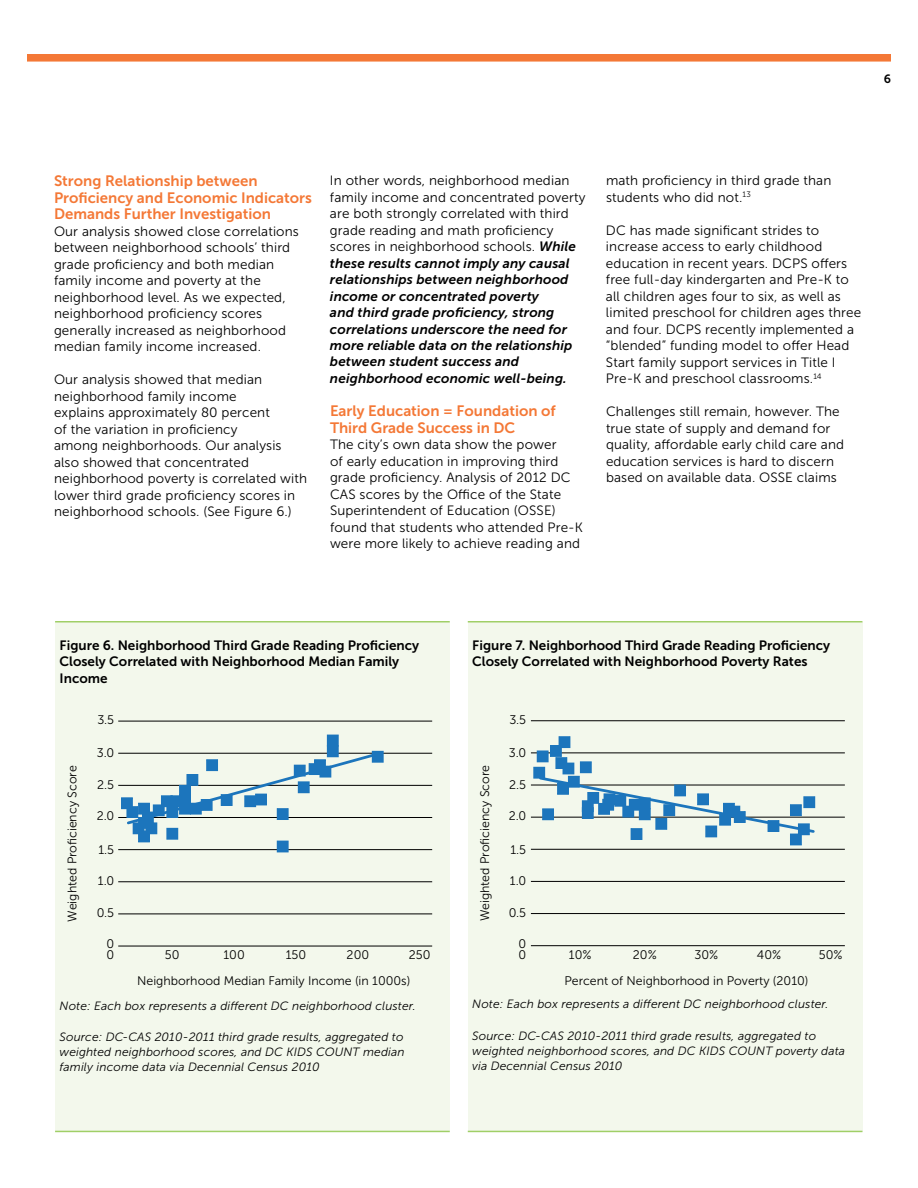
<style>
.page{position:relative;width:918px;height:1188px;background:#fff}
.page>*{position:absolute;margin:0;border:0;box-sizing:border-box;transform-origin:0 0}
.t1{font:15px/16.5px "Museo Sans 700";color:#f47836}
.t2{font:13.5px/16.5px "Museo Sans 300";letter-spacing:.01em;color:#000}
.t3{font:italic 13.5px/16.5px "Museo Sans 700";letter-spacing:.01em;color:#000}
.t4{font:13.5px/16.5px "Museo Sans 700";color:#000}
.t5{font:12.45px/11.2px "Museo Sans 300";color:#000}
.t6{font:italic 12px/15px "Museo Sans 300";letter-spacing:.01em;color:#000;text-align:justify}
.t7{font:12px "Museo Sans 700";color:#000}
.s1{font-family:"Museo Sans 700";font-style:italic}
</style>
<div class="page">
<svg style="left:27px;top:54px;width:864px;height:8px"></svg>
<div style="left:55px;top:622px;width:395px;height:509px;background:#f3f8ec"></div>
<hr style="left:55px;top:621px;width:395px;height:1px;background:#a0cf67">
<hr style="left:55px;top:1131px;width:395px;height:1px;background:#a0cf67">
<div style="left:468px;top:622px;width:394px;height:509px;background:#f3f8ec"></div>
<hr style="left:468px;top:621px;width:394px;height:1px;background:#a0cf67">
<hr style="left:468px;top:1131px;width:394px;height:1px;background:#a0cf67">
<hr style="left:118px;top:721px;width:314px;height:1px;background:#000">
<hr style="left:118px;top:753px;width:314px;height:1px;background:#000">
<hr style="left:118px;top:785px;width:314px;height:1px;background:#000">
<hr style="left:118px;top:817px;width:314px;height:1px;background:#000">
<hr style="left:118px;top:849px;width:314px;height:1px;background:#000">
<hr style="left:118px;top:881px;width:314px;height:1px;background:#000">
<hr style="left:118px;top:914px;width:314px;height:1px;background:#000">
<hr style="left:118px;top:946px;width:314px;height:1px;background:#000">
<div style="left:122px;top:798px;width:10px;height:11px;background:#1c75bc"></div>
<div style="left:121px;top:797px;width:12px;height:12px;border:1px solid #1c75bc"></div>
<div style="left:139px;top:818px;width:10px;height:10px;background:#1c75bc"></div>
<div style="left:138px;top:817px;width:12px;height:12px;border:1px solid #1c75bc"></div>
<div style="left:133px;top:823px;width:11px;height:11px;background:#1c75bc"></div>
<div style="left:139px;top:831px;width:10px;height:11px;background:#1c75bc"></div>
<div style="left:138px;top:831px;width:12px;height:11px;border:1px solid #1c75bc"></div>
<div style="left:146px;top:823px;width:11px;height:11px;background:#1c75bc"></div>
<div style="left:167px;top:828px;width:11px;height:11px;background:#1c75bc"></div>
<div style="left:167px;top:828px;width:11px;height:12px;border:1px solid #1c75bc"></div>
<div style="left:327px;top:746px;width:11px;height:11px;background:#1c75bc"></div>
<div style="left:327px;top:746px;width:12px;height:11px;border:1px solid #1c75bc"></div>
<div style="left:327px;top:735px;width:11px;height:11px;background:#1c75bc"></div>
<div style="left:327px;top:735px;width:12px;height:11px;border:1px solid #1c75bc"></div>
<div style="left:372px;top:751px;width:12px;height:12px;border:1px solid #1c75bc"></div>
<div style="left:277px;top:841px;width:11px;height:11px;background:#1c75bc"></div>
<svg style="left:125px;top:750px;width:258px;height:76px"></svg>
<hr style="left:531px;top:720px;width:314px;height:1px;background:#000">
<hr style="left:531px;top:753px;width:314px;height:1px;background:#000">
<hr style="left:531px;top:785px;width:314px;height:1px;background:#000">
<hr style="left:531px;top:817px;width:314px;height:1px;background:#000">
<hr style="left:531px;top:849px;width:314px;height:1px;background:#000">
<hr style="left:531px;top:881px;width:314px;height:1px;background:#000">
<hr style="left:531px;top:913px;width:314px;height:1px;background:#000">
<hr style="left:531px;top:945px;width:314px;height:1px;background:#000">
<div style="left:534px;top:767px;width:11px;height:11px;background:#1c75bc"></div>
<div style="left:533px;top:767px;width:12px;height:11px;border:1px solid #1c75bc"></div>
<div style="left:537px;top:751px;width:11px;height:11px;background:#1c75bc"></div>
<div style="left:551px;top:746px;width:10px;height:10px;background:#1c75bc"></div>
<div style="left:550px;top:745px;width:12px;height:12px;border:1px solid #1c75bc"></div>
<div style="left:559px;top:737px;width:11px;height:11px;background:#1c75bc"></div>
<div style="left:559px;top:736px;width:11px;height:12px;border:1px solid #1c75bc"></div>
<div style="left:556px;top:758px;width:11px;height:11px;background:#1c75bc"></div>
<div style="left:556px;top:757px;width:11px;height:12px;border:1px solid #1c75bc"></div>
<div style="left:563px;top:763px;width:11px;height:11px;background:#1c75bc"></div>
<div style="left:580px;top:762px;width:11px;height:11px;background:#1c75bc"></div>
<div style="left:580px;top:762px;width:12px;height:11px;border:1px solid #1c75bc"></div>
<div style="left:631px;top:829px;width:11px;height:10px;background:#1c75bc"></div>
<div style="left:631px;top:828px;width:11px;height:12px;border:1px solid #1c75bc"></div>
<div style="left:705px;top:826px;width:12px;height:11px;border:1px solid #1c75bc"></div>
<div style="left:790px;top:834px;width:11px;height:11px;background:#1c75bc"></div>
<div style="left:790px;top:834px;width:12px;height:11px;border:1px solid #1c75bc"></div>
<svg style="left:537px;top:775px;width:280px;height:60px"></svg>
<p class="t7" style="left:884px;top:72px;width:9px">6</p>
<p class="t1" style="left:54px;top:173px;width:259px">Strong Relationship between<br>Proficiency and Economic Indicators<br>Demands Further Investigation</p>
<p class="t2" style="left:54px;top:223px;width:246px">Our analysis showed close correlations between neighborhood schools’ third grade proficiency and both median family income and poverty at the neighborhood level. As we expected, neighborhood proficiency scores generally increased as neighborhood median family income increased.</p>
<p class="t2" style="left:54px;top:371px;width:255px">Our analysis showed that median neighborhood family income<br>explains approximately 80 percent<br>of the variation in proficiency<br>among neighborhoods. Our analysis also showed that concentrated neighborhood poverty is correlated with lower third grade proficiency scores in neighborhood schools. (See Figure 6.)</p>
<p class="t2" style="left:330px;top:172px;width:257px">In other words, neighborhood median family income and concentrated poverty are both strongly correlated with third grade reading and math proficiency scores in neighborhood schools. <span class="s1">While</span></p>
<p class="t3" style="left:330px;top:255px;width:244px">these results cannot imply any causal relationships between neighborhood income or concentrated poverty<br>and third grade proficiency, strong correlations underscore the need for more reliable data on the relationship between student success and neighborhood economic well-being.</p>
<p class="t1" style="left:330px;top:403px;width:227px">Early Education = Foundation of<br>Third Grade Success in DC</p>
<p class="t2" style="left:330px;top:436px;width:254px">The city’s own data show the power<br>of early education in improving third grade proficiency. Analysis of 2012 DC CAS scores by the Office of the State Superintendent of Education (OSSE) found that students who attended Pre-K were more likely to achieve reading and</p>
<p class="t2" style="left:606px;top:172px;width:227px">math proficiency in third grade than students who did not.<sup>13</sup></p>
<p class="t2" style="left:606px;top:222px;width:257px">DC has made significant strides to increase access to early childhood education in recent years. DCPS offers free full-day kindergarten and Pre-K to all children ages four to six, as well as limited preschool for children ages three and four. DCPS recently implemented a “blended” funding model to offer Head Start family support services in Title I Pre-K and preschool classrooms.<sup>14</sup></p>
<p class="t2" style="left:606px;top:403px;width:240px">Challenges still remain, however. The true state of supply and demand for quality, affordable early child care and education services is hard to discern based on available data. OSSE claims</p>
<p class="t4" style="left:60px;top:637px;width:361px">Figure 6. Neighborhood Third Grade Reading Proficiency<br>Closely Correlated with Neighborhood Median Family<br>Income</p>
<p class="t5" style="left:67px;top:922px;width:158px;rotate:-90deg">Weighted Proficiency Score</p>
<p class="t5" style="left:97px;top:714px;width:18px">3.5</p>
<p class="t5" style="left:97px;top:747px;width:19px">3.0</p>
<p class="t5" style="left:97px;top:779px;width:19px">2.5</p>
<p class="t5" style="left:97px;top:810px;width:19px">2.0</p>
<p class="t5" style="left:98px;top:844px;width:17px">1.5</p>
<p class="t5" style="left:98px;top:875px;width:18px">1.0</p>
<p class="t5" style="left:97px;top:908px;width:19px">0.5</p>
<p class="t5" style="left:106px;top:938px;width:9px">0<br>0</p>
<p class="t5" style="left:165px;top:950px;width:16px">50</p>
<p class="t5" style="left:223px;top:950px;width:23px">100</p>
<p class="t5" style="left:286px;top:950px;width:22px">150</p>
<p class="t5" style="left:347px;top:950px;width:24px">200</p>
<p class="t5" style="left:409px;top:950px;width:23px">250</p>
<p class="t5" style="left:137px;top:975px;width:275px">Neighborhood Median Family Income (in 1000s)</p>
<p class="t6" style="left:60px;top:998px;width:358px">Note: Each box represents a different DC neighborhood cluster.</p>
<p class="t6" style="left:60px;top:1030px;width:347px">Source: DC-CAS 2010-2011 third grade results, aggregated to weighted neighborhood scores, and DC KIDS COUNT median family income data via Decennial Census 2010</p>
<p class="t4" style="left:472px;top:637px;width:360px">Figure 7. Neighborhood Third Grade Reading Proficiency<br>Closely Correlated with Neighborhood Poverty Rates</p>
<p class="t5" style="left:479px;top:921px;width:158px;rotate:-90deg">Weighted Proficiency Score</p>
<p class="t5" style="left:509px;top:714px;width:18px">3.5</p>
<p class="t5" style="left:509px;top:747px;width:19px">3.0</p>
<p class="t5" style="left:509px;top:779px;width:19px">2.5</p>
<p class="t5" style="left:509px;top:810px;width:19px">2.0</p>
<p class="t5" style="left:510px;top:844px;width:17px">1.5</p>
<p class="t5" style="left:510px;top:875px;width:18px">1.0</p>
<p class="t5" style="left:509px;top:908px;width:19px">0.5</p>
<p class="t5" style="left:518px;top:938px;width:9px">0<br>0</p>
<p class="t5" style="left:569px;top:950px;width:24px">10%</p>
<p class="t5" style="left:633px;top:950px;width:25px">20%</p>
<p class="t5" style="left:694px;top:950px;width:25px">30%</p>
<p class="t5" style="left:757px;top:950px;width:26px">40%</p>
<p class="t5" style="left:819px;top:950px;width:25px">50%</p>
<p class="t5" style="left:564px;top:975px;width:246px">Percent of Neighborhood in Poverty (2010)</p>
<p class="t6" style="left:472px;top:997px;width:358px">Note: Each box represents a different DC neighborhood cluster.</p>
<p class="t6" style="left:472px;top:1028px;width:374px;text-align:left">Source: DC-CAS 2010-2011 third grade results, aggregated to weighted neighborhood scores, and DC KIDS COUNT poverty data via Decennial Census 2010</p>
</div>
